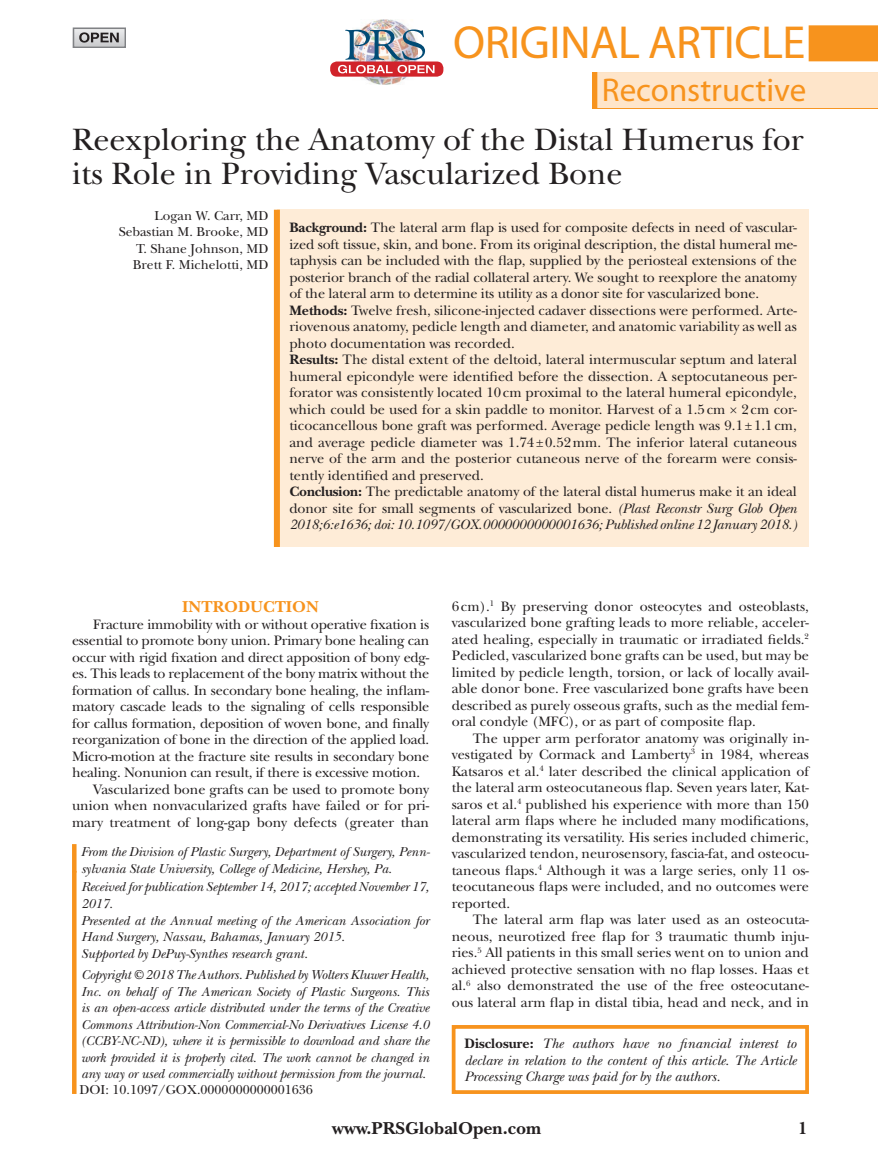
<style>
.page{position:relative;width:878px;height:1175px;background:#fff}
.page>*{position:absolute;margin:0;border:0;box-sizing:border-box;transform-origin:0 0}
.t1{font:46.5px "Myriad Pro";letter-spacing:-.01em;color:#f7931d}
.t2{font:33px "Myriad Pro";color:#f7931d}
.t3{font:32.25px/34.5px "New Baskerville";color:#231f20}
.t4{font:700 18px "New Baskerville";color:#231f20}
.t5{font:700 16.5px "New Baskerville";color:#f7931d}
.t6{font:14.25px/16.5px "New Baskerville";color:#231f20;text-align:justify}
.t7{font:italic 14.25px/16.5px "New Baskerville";color:#231f20;text-align:justify}
.t8{font:italic 13.5px/16.5px "New Baskerville";color:#231f20}
.t9{font:13.5px/16.5px "New Baskerville";color:#231f20;text-align:right}
.s1{font-weight:700}
.s2{font-style:italic}
.s3{font-weight:700;font-style:normal}
</style>
<div class="page">
<div style="left:73px;top:28px;width:52px;height:20px;border:2px solid #808285"></div>
<svg style="left:79px;top:32px;width:40px;height:11px"></svg>
<img style="left:361px;top:20px;width:48px;height:64px">
<div style="left:330px;top:61px;width:113px;height:16px;background:#d1232a;border-radius:7px"></div>
<img style="left:338px;top:29px;width:96px;height:44px">
<div style="left:277px;top:210px;width:531px;height:337px;background:#feecd7"></div>
<div style="left:274px;top:210px;width:6px;height:337px;background:#f7931d"></div>
<div style="left:452px;top:1025px;width:356px;height:69px;border:4px solid #f7931d"></div>
<div style="left:597px;top:72px;width:281px;height:36px;background:#fee5ca"></div>
<hr style="left:72px;top:844px;width:4px;height:28px;background:#f7931d">
<hr style="left:72px;top:871px;width:4px;height:223px;background:#f7931d">
<div style="left:808px;top:25px;width:69px;height:36px;background:#f7931d"></div>
<h1 class="t1" style="left:453px;top:14px;width:354px">Original Article</h1>
<h2 class="t2" style="left:602px;top:69px;width:206px">Reconstructive</h2>
<h3 class="t3" style="left:72px;top:122px;width:733px">Reexploring the Anatomy of the Distal Humerus for its Role in Providing Vascularized Bone</h3>
<p class="t9" style="left:119px;top:207px;width:151px">Logan W. Carr, MD<br>Sebastian M. Brooke, MD<br>T. Shane Johnson, MD<br>Brett F. Michelotti, MD</p>
<p class="t6" style="left:289px;top:219px;width:509px;text-align:left"><span class="s1">Background:</span> The lateral arm flap is used for composite defects in need of vascular&shy;ized soft tissue, skin, and bone. From its original description, the distal humeral me&shy;taphysis can be included with the flap, supplied by the periosteal extensions of the posterior branch of the radial collateral artery. We sought to reexplore the anatomy of the lateral arm to determine its utility as a donor site for vascularized bone.<br><span class="s1">Methods:</span> Twelve fresh, silicone-injected cadaver dissections were performed. Arte&shy;riovenous anatomy, pedicle length and diameter, and anatomic variability as well as photo documentation was recorded.<br><span class="s1">Results:</span> The distal extent of the deltoid, lateral intermuscular septum and lateral humeral epicondyle were identified before the dissection. A septocutaneous per&shy;forator was consistently located 10cm proximal to the lateral humeral epicondyle, which could be used for a skin paddle to monitor. Harvest of a 1.5cm × 2cm cor&shy;ticocancellous bone graft was performed. Average pedicle length was 9.1±1.1cm, and average pedicle diameter was 1.74±0.52mm. The inferior lateral cutaneous nerve of the arm and the posterior cutaneous nerve of the forearm were consis&shy;tently identified and preserved.<br><span class="s1">Conclusion:</span> The predictable anatomy of the lateral distal humerus make it an ideal donor site for small segments of vascularized bone. <span class="s2">(Plast Reconstr Surg Glob Open 2018;6:e1636; doi: 10.1097/GOX.0000000000001636; Published online 12 January 2018.)</span></p>
<p class="t5" style="left:182px;top:597px;width:138px">INTRODUCTION</p>
<p class="t6" style="left:93px;top:616px;width:337px">Fracture immobility with or without operative fixation is</p>
<p class="t6" style="left:72px;top:632px;width:358px">essential to promote bony union. Primary bone healing can</p>
<p class="t6" style="left:72px;top:649px;width:359px">occur with rigid fixation and direct apposition of bony edg-</p>
<p class="t6" style="left:72px;top:665px;width:359px">es. This leads to replacement of the bony matrix without the</p>
<p class="t6" style="left:72px;top:682px;width:359px">formation of callus. In secondary bone healing, the inflam-</p>
<p class="t6" style="left:72px;top:698px;width:359px">matory cascade leads to the signaling of cells responsible</p>
<p class="t6" style="left:72px;top:715px;width:359px">for callus formation, deposition of woven bone, and finally</p>
<p class="t6" style="left:72px;top:731px;width:359px">reorganization of bone in the direction of the applied load.</p>
<p class="t6" style="left:72px;top:748px;width:359px">Micro-motion at the fracture site results in secondary bone</p>
<p class="t6" style="left:72px;top:764px;width:349px">healing. Nonunion can result, if there is excessive motion.</p>
<p class="t6" style="left:93px;top:781px;width:338px">Vascularized bone grafts can be used to promote bony</p>
<p class="t6" style="left:72px;top:797px;width:359px">union when nonvacularized grafts have failed or for pri-</p>
<p class="t6" style="left:72px;top:814px;width:358px">mary treatment of long-gap bony defects (greater than</p>
<p class="t8" style="left:81px;top:843px;width:350px">From the Division of Plastic Surgery, Department of Surgery, Penn&shy;sylvania State University, College of Medicine, Hershey, Pa.</p>
<p class="t8" style="left:81px;top:878px;width:350px">Received for publication September 14, 2017; accepted November 17, 2017.<br>Presented at the Annual meeting of the American Association for Hand Surgery, Nassau, Bahamas, January 2015.<br>Supported by DePuy-Synthes research grant.</p>
<p class="t8" style="left:81px;top:966px;width:350px;text-align:justify">Copyright © 2018 The Authors. Published by Wolters Kluwer Health, Inc. on behalf of The American Society of Plastic Surgeons. This is an open-access article distributed under the terms of the Creative Commons Attribution-Non Commercial-No Derivatives License 4.0 (CCBY-NC-ND), where it is permissible to download and share the work provided it is properly cited. The work cannot be changed in any way or used commercially without permission from the journal.</p>
<p class="t9" style="left:80px;top:1081px;width:235px">DOI: 10.1097/GOX.0000000000001636</p>
<p class="t6" style="left:451px;top:598px;width:359px">6cm).<sup>1</sup> By preserving donor osteocytes and osteoblasts, vascularized bone grafting leads to more reliable, acceler&shy;ated healing, especially in traumatic or irradiated fields.<sup>2<br></sup>Pedicled, vascularized bone grafts can be used, but may be limited by pedicle length, torsion, or lack of locally avail&shy;able donor bone. Free vascularized bone grafts have been described as purely osseous grafts, such as the medial fem&shy;oral condyle (MFC), or as part of composite flap.</p>
<p class="t6" style="left:451px;top:730px;width:359px;text-indent:21px">The upper arm perforator anatomy was originally in&shy;vestigated by Cormack and Lamberty<sup>3</sup> in 1984, whereas Katsaros et al.<sup>4</sup> later described the clinical application of the lateral arm osteocutaneous flap. Seven years later, Kat&shy;saros et al.<sup>4</sup> published his experience with more than 150 lateral arm flaps where he included many modifications, demonstrating its versatility. His series included chimeric, vascularized tendon, neurosensory, fascia-fat, and osteocu&shy;taneous flaps.<sup>4</sup> Although it was a large series, only 11 os&shy;teocutaneous flaps were included, and no outcomes were reported.</p>
<p class="t6" style="left:452px;top:911px;width:359px;text-indent:21px">The lateral arm flap was later used as an osteocuta&shy;neous, neurotized free flap for 3 traumatic thumb inju&shy;ries.<sup>5</sup> All patients in this small series went on to union and achieved protective sensation with no flap losses. Haas et al.<sup>6</sup> also demonstrated the use of the free osteocutane&shy;ous lateral arm flap in distal tibia, head and neck, and in</p>
<p class="t7" style="left:464px;top:1035px;width:333px"><span class="s3">Disclosure:</span> The authors have no financial interest to declare in relation to the content of this article. The Article Processing Charge was paid for by the authors.</p>
<p class="t4" style="left:332px;top:1118px;width:210px">www.PRSGlobalOpen.com</p>
<p class="t4" style="left:798px;top:1118px;width:11px">1</p>
</div>
